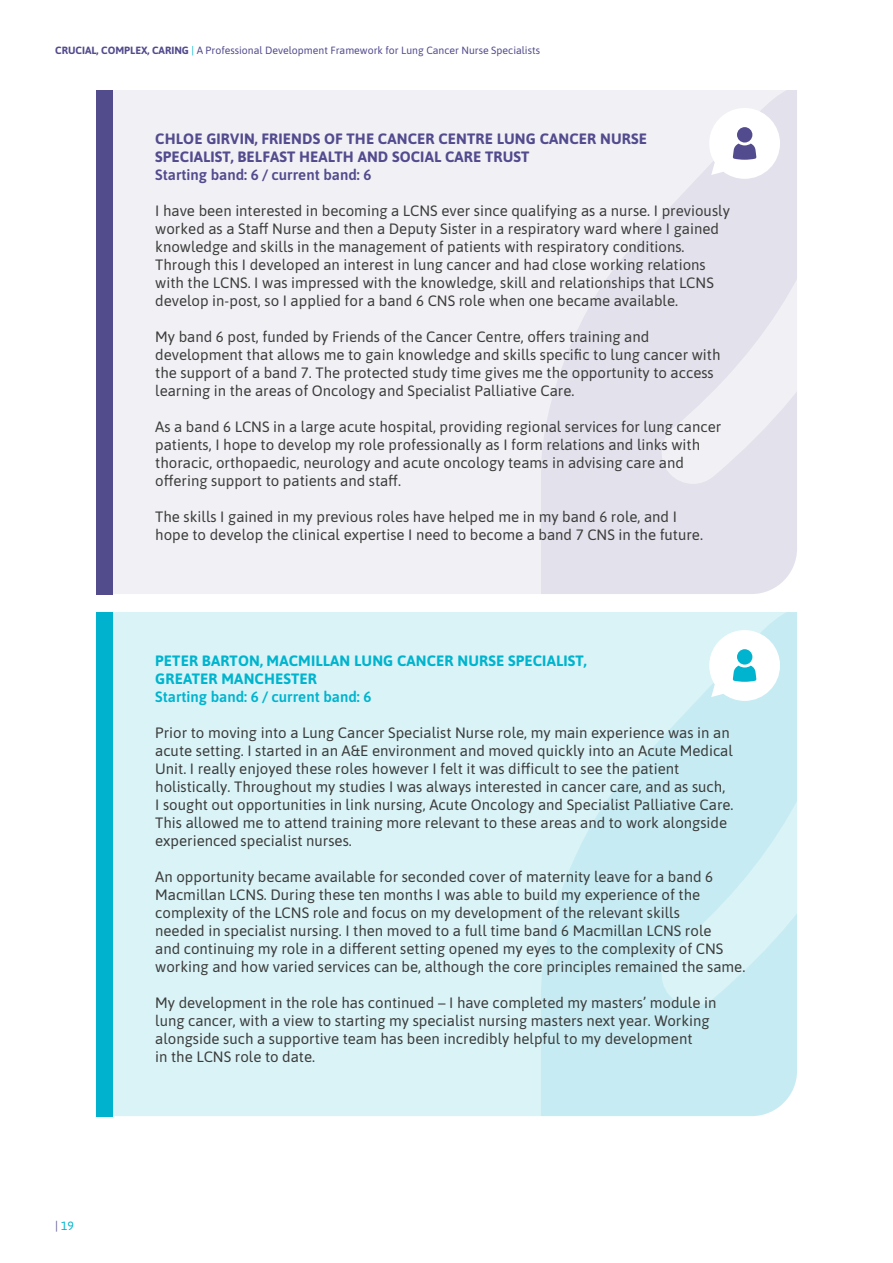
<style>
.page{position:relative;width:893px;height:1263px;background:#fff}
.page>*{position:absolute;margin:0;border:0;box-sizing:border-box;transform-origin:0 0}
.t1{font:15px/18px "Asap";color:#3c3c3b}
.t2{font:700 15px/18px "Asap";letter-spacing:.01em;color:#524b8d}
.t3{font:700 15px/18px "Asap";letter-spacing:.01em;color:#00b4ce}
.t4{font:600 15px "Asap";color:#524b8d}
.t5{font:600 15px "Asap";color:#00b4ce}
.t6{font:12px "Asap";color:#00b4ce}
.t7{font:10.5px "Asap";color:#524b8d}
.s1{font-weight:700}
.s2{color:#00b4ce}
.s3{color:#524b8d}
</style>
<div class="page">
<div style="left:113px;top:90px;width:428px;height:504px;background:#f1f0f5"></div>
<svg style="left:541px;top:90px;width:256px;height:504px;fill:#e3e1eb"></svg>
<div style="left:96px;top:90px;width:17px;height:504px;background:#524c8c"></div>
<svg style="left:709px;top:108px;width:71px;height:71px"></svg>
<div style="left:737px;top:127px;width:15px;height:16px;background:#524b8d;border-radius:50%"></div>
<div style="left:113px;top:612px;width:428px;height:504px;background:#d9f3f7"></div>
<svg style="left:541px;top:612px;width:256px;height:504px;background:#ccedf3"></svg>
<div style="left:96px;top:612px;width:17px;height:504px;background:#00b2ce"></div>
<svg style="left:709px;top:630px;width:71px;height:71px"></svg>
<div style="left:737px;top:649px;width:15px;height:16px;background:#00b3cf;border-radius:50%"></div>
<p class="t7" style="left:55px;top:43px;width:486px"><span class="s1">CRUCIAL, COMPLEX, CARING</span> <span class="s2">|</span> A Professional Development Framework for Lung Cancer Nurse Specialists</p>
<p class="t2" style="left:155px;top:129px;width:493px">CHLOE GIRVIN, FRIENDS OF THE CANCER CENTRE LUNG CANCER NURSE<br>SPECIALIST, BELFAST HEALTH AND SOCIAL CARE TRUST</p>
<p class="t4" style="left:155px;top:164px;width:218px">Starting band: 6 / current band: 6</p>
<p class="t1" style="left:155px;top:201px;width:576px">I have been interested in becoming a LCNS ever since qualifying as a nurse. I previously worked as a Staff Nurse and then a Deputy Sister in a respiratory ward where I gained knowledge and skills in the management of patients with respiratory conditions.<br>Through this I developed an interest in lung cancer and had close working relations with the LCNS. I was impressed with the knowledge, skill and relationships that LCNS develop in-post, so I applied for a band 6 CNS role when one became available.</p>
<p class="t1" style="left:155px;top:327px;width:567px">My band 6 post, funded by Friends of the Cancer Centre, offers training and development that allows me to gain knowledge and skills specific to lung cancer with the support of a band 7. The protected study time gives me the opportunity to access learning in the areas of Oncology and Specialist Palliative Care.</p>
<p class="t1" style="left:155px;top:417px;width:567px">As a band 6 LCNS in a large acute hospital, providing regional services for lung cancer patients, I hope to develop my role professionally as I form relations and links with thoracic, orthopaedic, neurology and acute oncology teams in advising care and offering support to patients and staff.</p>
<p class="t1" style="left:155px;top:507px;width:549px">The skills I gained in my previous roles have helped me in my band 6 role, and I hope to develop the clinical expertise I need to become a band 7 CNS in the future.</p>
<p class="t6" style="left:55px;top:1218px;width:20px"><span class="s3">|</span> 19</p>
<p class="t3" style="left:155px;top:651px;width:433px">PETER BARTON, MACMILLAN LUNG CANCER NURSE SPECIALIST,<br>GREATER MANCHESTER</p>
<p class="t5" style="left:155px;top:686px;width:218px">Starting band: 6 / current band: 6</p>
<p class="t1" style="left:155px;top:723px;width:580px">Prior to moving into a Lung Cancer Specialist Nurse role, my main experience was in an acute setting. I started in an A&amp;E environment and moved quickly into an Acute Medical Unit. I really enjoyed these roles however I felt it was difficult to see the patient holistically. Throughout my studies I was always interested in cancer care, and as such,<br>I sought out opportunities in link nursing, Acute Oncology and Specialist Palliative Care.<br>This allowed me to attend training more relevant to these areas and to work alongside experienced specialist nurses.</p>
<p class="t1" style="left:155px;top:867px;width:592px">An opportunity became available for seconded cover of maternity leave for a band 6<br>Macmillan LCNS. During these ten months I was able to build my experience of the complexity of the LCNS role and focus on my development of the relevant skills<br>needed in specialist nursing. I then moved to a full time band 6 Macmillan LCNS role<br>and continuing my role in a different setting opened my eyes to the complexity of CNS working and how varied services can be, although the core principles remained the same.</p>
<p class="t1" style="left:155px;top:993px;width:563px">My development in the role has continued – I have completed my masters’ module in lung cancer, with a view to starting my specialist nursing masters next year. Working alongside such a supportive team has been incredibly helpful to my development<br>in the LCNS role to date.</p>
</div>
